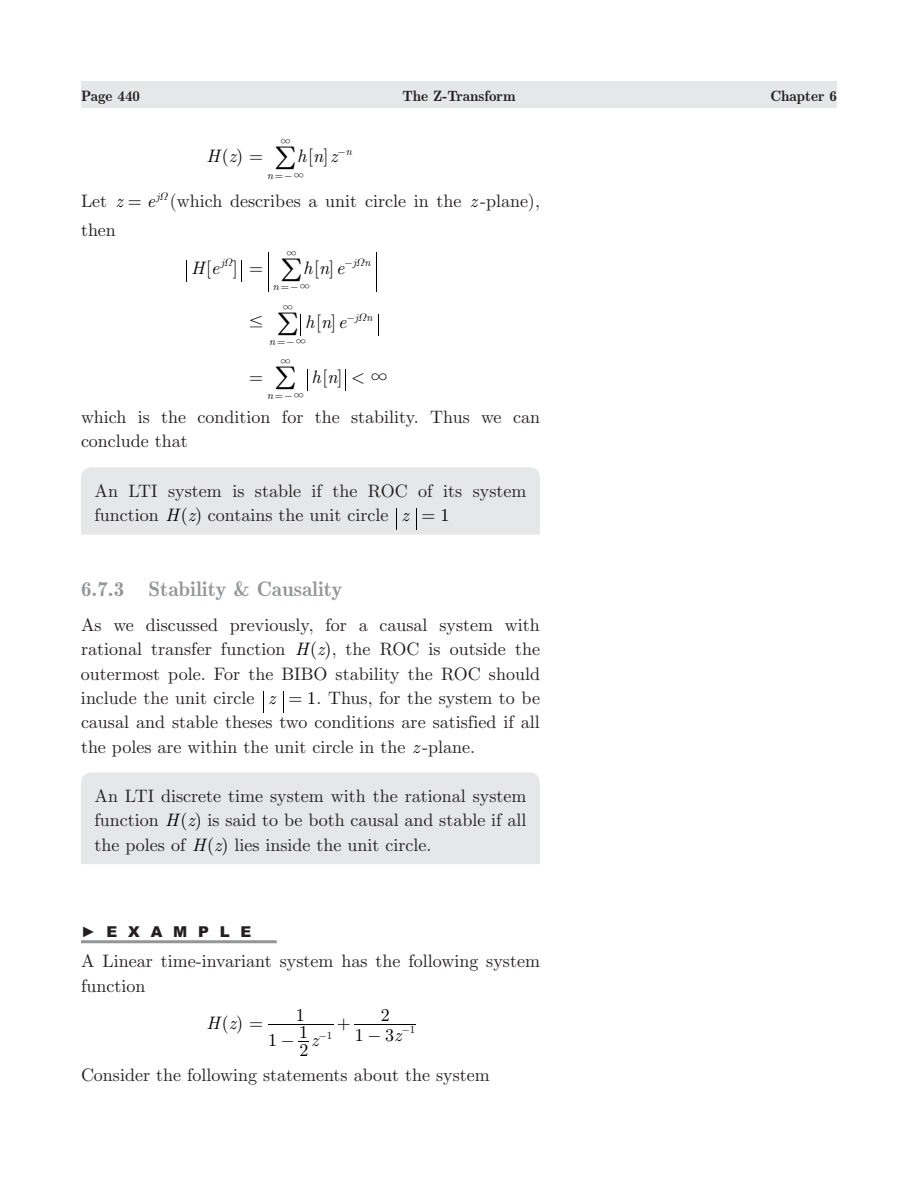
<style>
.page{position:relative;width:918px;height:1188px;background:#fff}
.page>*{position:absolute;margin:0;border:0;box-sizing:border-box;transform-origin:0 0}
.t1{font:28.8px "M Ma Variable";color:#000}
.t2{font:700 21px "Euclid";color:#939598}
.t3{font:18px/24.3px "Euclid";color:#231f20}
.t4{font:italic 18px "Euclid";letter-spacing:.38em;color:#000}
.t5{font:18px "Euclid";color:#000}
.t6{font:18px "M Ma Relation";color:#000}
.t7{font:18px "M Ma Etc";color:#000}
.t8{font:700 15px "Euclid";color:#231f20}
.t9{font:900 15px "Arial";letter-spacing:.72em;color:#231f20}
.t10{font:10.8px "M Ma Etc";color:#000}
.t11{font:italic 10.8px "Euclid";color:#000}
.t12{font:10.8px "Euclid";color:#000}
.s1{font-style:normal}
.s2{font-style:italic;color:#000}
.s3{color:#000}
.s4{font-style:italic}
</style>
<div class="page">
<div style="left:81px;top:81px;width:756px;height:27px;background:#e6e7e8"></div>
<hr style="left:81px;top:940px;width:196px;height:3px;background:#939598">
<svg style="left:186px;top:260px;width:1px;height:22px"></svg>
<svg style="left:241px;top:260px;width:1px;height:22px"></svg>
<hr style="left:268px;top:252px;width:1px;height:40px;background:#000">
<hr style="left:376px;top:252px;width:1px;height:40px;background:#000">
<svg style="left:378px;top:314px;width:1px;height:22px"></svg>
<svg style="left:307px;top:370px;width:1px;height:21px"></svg>
<svg style="left:263px;top:691px;width:1px;height:22px"></svg>
<div style="left:81px;top:772px;width:459px;height:92px;background:#e6e7e8"></div>
<hr style="left:268px;top:1024px;width:65px;height:1px;background:#000">
<hr style="left:355px;top:1024px;width:61px;height:1px;background:#000">
<div style="left:81px;top:467px;width:459px;height:68px;background:#e6e7e8"></div>
<svg style="left:283px;top:691px;width:1px;height:22px"></svg>
<p class="t8" style="left:81px;top:91px;width:61px">Page 440</p>
<p class="t8" style="left:403px;top:91px;width:114px">The Z-Transform</p>
<p class="t8" style="left:770px;top:91px;width:68px">Chapter 6</p>
<p class="t10" style="left:280px;top:137px;width:12px">3</p>
<h1 class="t1" style="left:276px;top:140px;width:21px">/</h1>
<p class="t4" style="left:207px;top:150px;width:38px">Hz<span class="s1">()</span></p>
<p class="t4" style="left:297px;top:150px;width:42px">hnz</p>
<p class="t5" style="left:308px;top:150px;width:45px">[] <sup>n</sup></p>
<p class="t11" style="left:267px;top:171px;width:8px">n</p>
<p class="t10" style="left:284px;top:171px;width:22px">−3</p>
<p class="t3" style="left:81px;top:191px;width:43px">Let <span class="s2">z</span></p>
<p class="t3" style="left:147px;top:191px;width:395px"><span class="s2">e</span><sup>j</sup> (which describes a unit circle in the <span class="s2">z</span> -plane),</p>
<p class="t3" style="left:81px;top:220px;width:36px">then</p>
<p class="t4" style="left:191px;top:262px;width:48px">He<span class="s1">[ ]</span></p>
<p class="t10" style="left:286px;top:249px;width:12px">3</p>
<h1 class="t1" style="left:282px;top:252px;width:21px">/</h1>
<p class="t11" style="left:221px;top:259px;width:5px">j</p>
<p class="t4" style="left:303px;top:262px;width:43px">hne</p>
<p class="t5" style="left:314px;top:262px;width:58px">[] <sup>jn</sup></p>
<p class="t6" style="left:247px;top:312px;width:19px">#</p>
<p class="t11" style="left:273px;top:283px;width:8px">n</p>
<p class="t10" style="left:290px;top:283px;width:22px">−3</p>
<p class="t10" style="left:282px;top:303px;width:12px">3</p>
<h1 class="t1" style="left:278px;top:306px;width:21px">/</h1>
<p class="t5" style="left:316px;top:316px;width:58px">[] <sup>jn</sup></p>
<p class="t4" style="left:305px;top:316px;width:43px">hne</p>
<p class="t11" style="left:269px;top:337px;width:8px">n</p>
<p class="t10" style="left:286px;top:337px;width:22px">−3</p>
<p class="t10" style="left:280px;top:357px;width:12px">3</p>
<h1 class="t1" style="left:276px;top:360px;width:21px">/</h1>
<p class="t3" style="left:81px;top:407px;width:460px">which is the condition for the stability. Thus we can conclude that</p>
<p class="t3" style="left:94px;top:480px;width:433px">An LTI system is stable if the ROC of its system function <span class="s2">H z</span><span class="s3">( )</span> contains the unit circle <span class="s2">z</span></p>
<p class="t4" style="left:311px;top:370px;width:33px">hn<span class="s1">[ ]</span></p>
<p class="t7" style="left:370px;top:369px;width:19px">3</p>
<p class="t10" style="left:284px;top:391px;width:22px">−3</p>
<p class="t11" style="left:267px;top:391px;width:8px">n</p>
<p class="t5" style="left:441px;top:509px;width:10px">1</p>
<p class="t2" style="left:81px;top:581px;width:263px">6.7.3 Stability &amp; Causality</p>
<p class="t3" style="left:81px;top:615px;width:461px;text-align:justify">As we discussed previously, for a causal system with rational transfer function <span class="s2">H z</span><span class="s3">( )</span>, the ROC is outside the outermost pole. For the BIBO stability the ROC should include the unit circle <span class="s2">z</span></p>
<p class="t3" style="left:81px;top:687px;width:460px;text-align:justify;text-indent:226px"><span class="s3">1</span>. Thus, for the system to be causal and stable theses two conditions are satisfied if all the poles are within the unit circle in the <span class="s2">z</span> -plane.</p>
<p class="t3" style="left:94px;top:785px;width:434px;text-align:justify">An LTI discrete time system with the rational system function <span class="s2">H z</span><span class="s3">( )</span> is said to be both causal and stable if all the poles of <span class="s2">H z</span><span class="s3">( )</span> lies inside the unit circle.</p>
<p class="t9" style="left:81px;top:926px;width:172px">►EXAMPLE</p>
<p class="t3" style="left:81px;top:951px;width:461px">A Linear time-invariant system has the following system function</p>
<p class="t4" style="left:207px;top:1016px;width:38px">Hz<span class="s1">()</span></p>
<p class="t4" style="left:311px;top:1034px;width:9px">z</p>
<p class="t5" style="left:296px;top:1008px;width:10px">1</p>
<p class="t5" style="left:381px;top:1008px;width:10px">2</p>
<p class="t12" style="left:318px;top:1031px;width:15px">−1</p>
<p class="t5" style="left:299px;top:1026px;width:10px">1</p>
<p class="t12" style="left:410px;top:1026px;width:7px">1</p>
<p class="t3" style="left:81px;top:1065px;width:410px">Consider the following statements about the system</p>
<p class="t5" style="left:355px;top:1029px;width:48px">1 3<span class="s4">z</span></p>
<p class="t5" style="left:268px;top:1034px;width:28px">1−</p>
<p class="t5" style="left:299px;top:1043px;width:10px">2</p>
</div>
